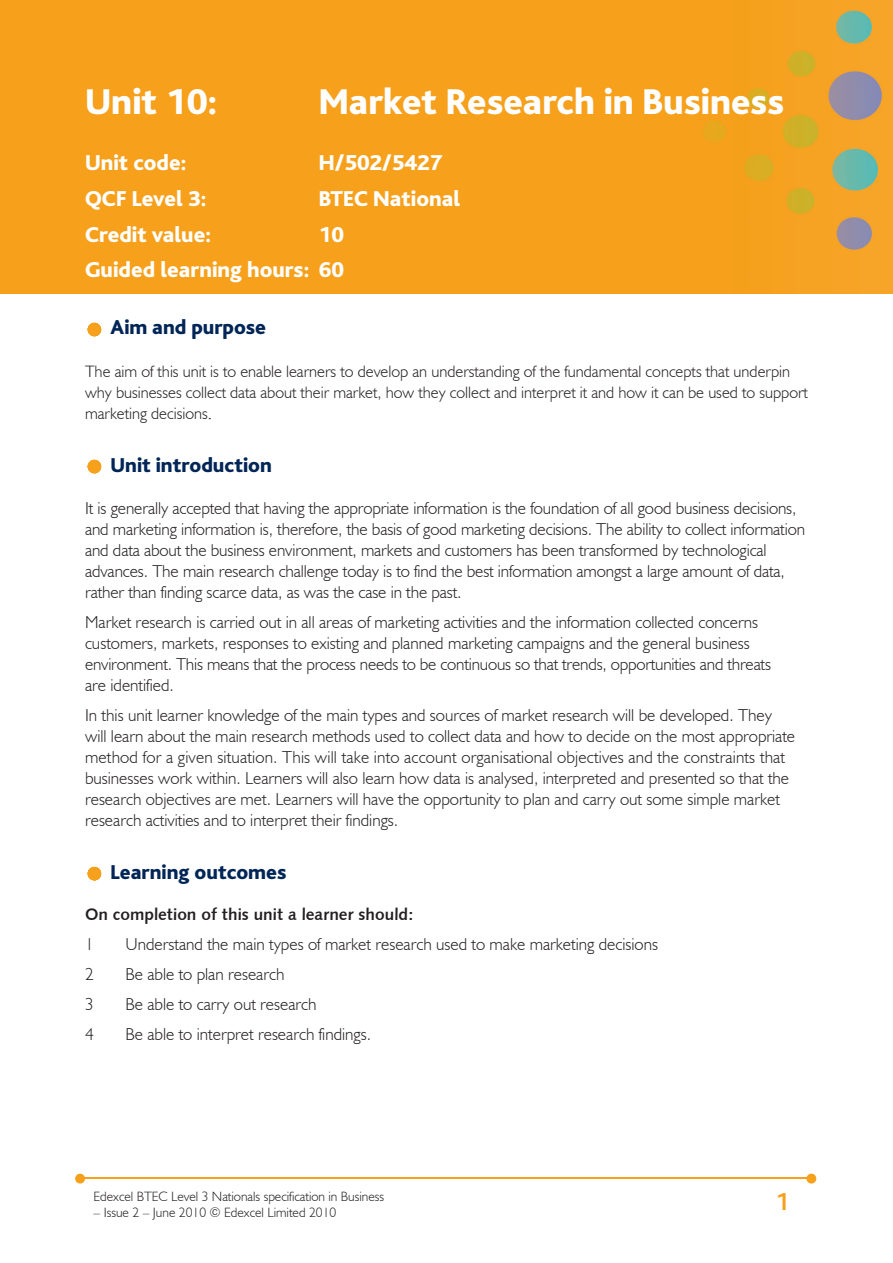
<style>
.page{position:relative;width:893px;height:1263px;background:#fff}
.page>*{position:absolute;margin:0;border:0;box-sizing:border-box;transform-origin:0 0}
.t1{font:800 37.5px "Bliss";color:#fff}
.t2{font:700 25.5px "Bliss";color:#f6a01b}
.t3{font:800 22.5px/35.7px "Bliss";color:#fff;text-align:right}
.t4{font:800 21px "Bliss";color:#002556}
.t5{font:300 17.25px/21px "Humanist 521 BT";color:#231f20}
.t6{font:300 16.5px/21px "Humanist 521 BT";color:#231f20}
.t7{font:16.5px "Humanist 531 BT Bold A";color:#231f20}
.t8{font:300 13.5px "Humanist 521 BT";color:#231f20}
.s1{font-family:"Times New Roman";font-weight:400;font-size:17.25px}
</style>
<div class="page">
<img style="left:0;top:0;width:893px;height:293px">
<hr style="left:84px;top:1178px;width:727px;height:1px;background:#f6a01b">
<svg style="left:806px;top:1174px;width:10px;height:9px"></svg>
<svg style="left:75px;top:1174px;width:10px;height:9px"></svg>
<svg style="left:88px;top:323px;width:13px;height:13px"></svg>
<svg style="left:88px;top:460px;width:13px;height:13px"></svg>
<svg style="left:88px;top:867px;width:13px;height:13px"></svg>
<h1 class="t1" style="left:85px;top:82px;width:134px">Unit 10:</h1>
<h1 class="t1" style="left:319px;top:82px;width:467px">Market Research in Business</h1>
<h3 class="t3" style="left:85px;top:146px;width:103px">Unit code:</h3>
<h3 class="t3" style="left:319px;top:146px;width:125px">H/502/5427</h3>
<h3 class="t3" style="left:85px;top:181px;width:123px">QCF Level 3:</h3>
<h3 class="t3" style="left:319px;top:181px;width:143px">BTEC National</h3>
<h3 class="t3" style="left:85px;top:217px;width:128px">Credit value:</h3>
<h3 class="t3" style="left:85px;top:217px;width:261px">10<br>Guided learning hours: 60</h3>
<p class="t4" style="left:111px;top:317px;width:157px">Aim and purpose</p>
<p class="t6" style="left:85px;top:361px;width:724px">The aim of this unit is to enable learners to develop an understanding of the fundamental concepts that underpin why businesses collect data about their market, how they collect and interpret it and how it can be used to support marketing decisions<span class="s1">.</span></p>
<p class="t4" style="left:111px;top:454px;width:163px">Unit introduction</p>
<p class="t5" style="left:85px;top:497px;width:722px">It is generally accepted that having the appropriate information is the foundation of all good business decisions, and marketing information is, therefore, the basis of good marketing decisions. The ability to collect information and data about the business environment, markets and customers has been transformed by technological advances. The main research challenge today is to find the best information amongst a large amount of data, rather than finding scarce data, as was the case in the past.</p>
<p class="t5" style="left:85px;top:611px;width:687px">Market research is carried out in all areas of marketing activities and the information collected concerns customers, markets, responses to existing and planned marketing campaigns and the general business environment. This means that the process needs to be continuous so that trends, opportunities and threats are identified.</p>
<p class="t5" style="left:85px;top:704px;width:712px">In this unit learner knowledge of the main types and sources of market research will be developed. They will learn about the main research methods used to collect data and how to decide on the most appropriate method for a given situation. This will take into account organisational objectives and the constraints that businesses work within. Learners will also learn how data is analysed, interpreted and presented so that the research objectives are met. Learners will have the opportunity to plan and carry out some simple market research activities and to interpret their findings.</p>
<p class="t4" style="left:111px;top:861px;width:177px">Learning outcomes</p>
<p class="t7" style="left:85px;top:904px;width:330px">On completion of this unit a learner should:</p>
<p class="t5" style="left:85px;top:933px;width:10px">1</p>
<p class="t5" style="left:125px;top:933px;width:534px">Understand the main types of market research used to make marketing decisions</p>
<p class="t5" style="left:85px;top:963px;width:10px">2</p>
<p class="t5" style="left:125px;top:963px;width:161px">Be able to plan research</p>
<p class="t5" style="left:85px;top:993px;width:10px">3</p>
<p class="t5" style="left:125px;top:993px;width:193px">Be able to carry out research</p>
<p class="t5" style="left:85px;top:1023px;width:10px">4</p>
<p class="t5" style="left:125px;top:1023px;width:247px">Be able to interpret research findings.</p>
<p class="t8" style="left:94px;top:1188px;width:292px">Edexcel BTEC Level 3 Nationals specification in Business</p>
<p class="t8" style="left:94px;top:1204px;width:244px">– Issue 2 – June 2010 © Edexcel Limited 2010</p>
<h2 class="t2" style="left:775px;top:1189px;width:15px">1</h2>
</div>
